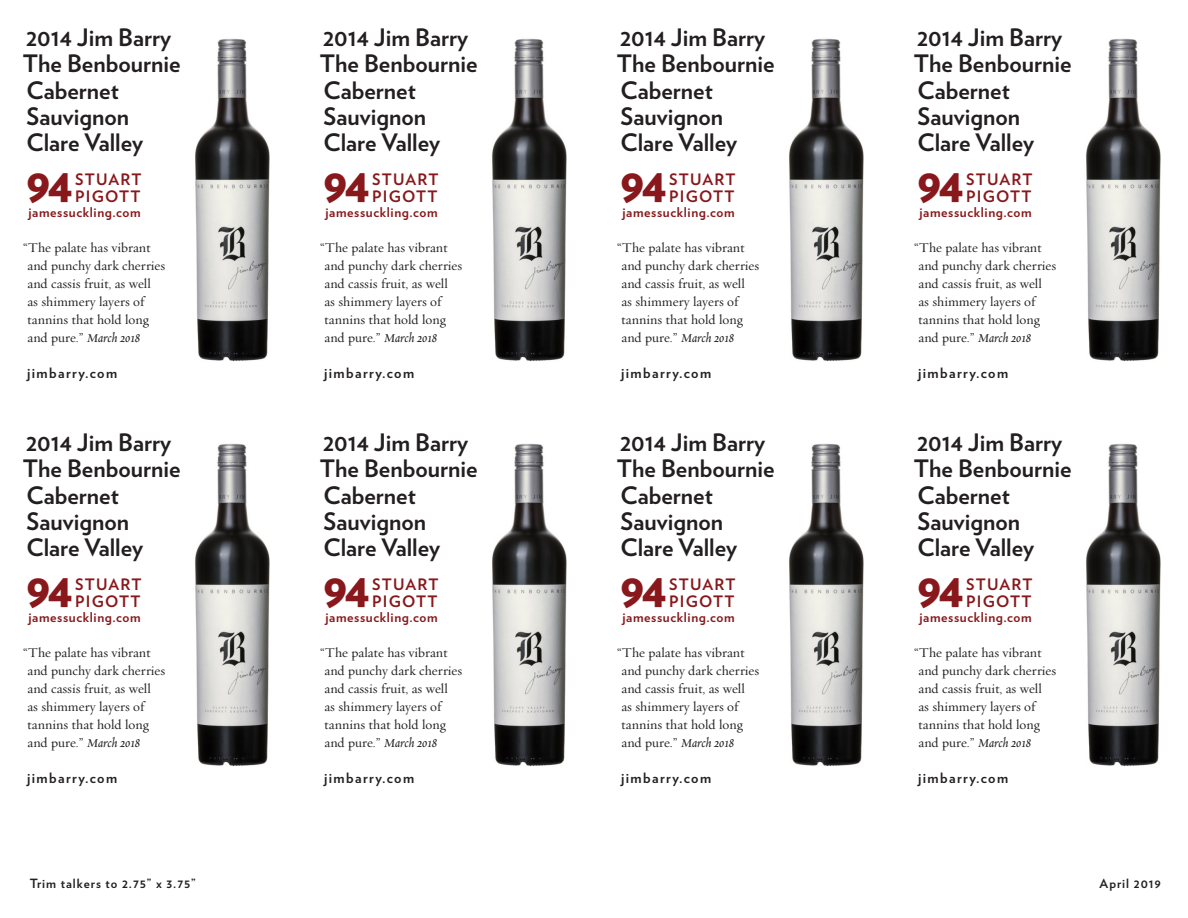
<style>
.page{position:relative;width:1188px;height:918px;background:#fff}
.page>*{position:absolute;margin:0;border:0;box-sizing:border-box;transform-origin:0 0}
.t1{font:900 48px "Verlag";letter-spacing:-.06em;color:#88181b}
.Wine2__smaller{font:700 24px/26.2px "Verlag";color:#231f20}
.t2{font:700 15.75px/17.2px "Verlag";letter-spacing:.075em;color:#88181b}
.website_URL{font:700 14.25px "Verlag";letter-spacing:.1em;color:#231f20}
.Text-1{font:13.5px/18px "Requiem Text";color:#231f20}
.t3{font:700 13.5px "Verlag";letter-spacing:.045em;color:#88181b}
.Footer_notes{font:700 12.75px "Verlag";letter-spacing:.075em;color:#231f20}
.s1{font-style:italic}
</style>
<div class="page">
<img style="left:195px;top:38px;width:75px;height:324px">
<img style="left:492px;top:38px;width:75px;height:324px">
<img style="left:789px;top:38px;width:75px;height:324px">
<img style="left:1086px;top:38px;width:75px;height:324px">
<img style="left:195px;top:443px;width:75px;height:324px">
<img style="left:492px;top:443px;width:75px;height:324px">
<img style="left:789px;top:443px;width:75px;height:324px">
<img style="left:1086px;top:443px;width:75px;height:324px">
<p class="Wine2__smaller" style="left:26px;top:23px;width:147px">2014 Jim Barry</p>
<p class="Wine2__smaller" style="left:23px;top:49px;width:159px">The Benbournie<br>Cabernet<br>Sauvignon</p>
<p class="Wine2__smaller" style="left:26px;top:128px;width:118px">Clare Valley</p>
<p class="t1" style="left:25px;top:145px;width:48px">94</p>
<p class="t2" style="left:75px;top:170px;width:68px">STUART<br>PIGOTT</p>
<p class="t3" style="left:28px;top:201px;width:114px">jamessuckling.com</p>
<p class="Text-1" style="left:27px;top:238px;width:140px;text-indent:-4px">“The palate has vibrant and punchy dark cherries and cassis fruit, as well<br>as shimmery layers of tannins that hold long and pure.” <span class="s1">March 2018</span></p>
<p class="website_URL" style="left:27px;top:361px;width:92px">jimbarry.com</p>
<p class="Wine2__smaller" style="left:26px;top:428px;width:147px">2014 Jim Barry</p>
<p class="Wine2__smaller" style="left:23px;top:454px;width:159px">The Benbournie<br>Cabernet<br>Sauvignon</p>
<p class="Wine2__smaller" style="left:26px;top:533px;width:118px">Clare Valley</p>
<p class="t1" style="left:25px;top:550px;width:48px">94</p>
<p class="t2" style="left:75px;top:575px;width:68px">STUART<br>PIGOTT</p>
<p class="t3" style="left:28px;top:606px;width:114px">jamessuckling.com</p>
<p class="Text-1" style="left:27px;top:643px;width:140px;text-indent:-4px">“The palate has vibrant and punchy dark cherries and cassis fruit, as well<br>as shimmery layers of tannins that hold long and pure.” <span class="s1">March 2018</span></p>
<p class="website_URL" style="left:27px;top:766px;width:92px">jimbarry.com</p>
<p class="Wine2__smaller" style="left:323px;top:23px;width:147px">2014 Jim Barry</p>
<p class="Wine2__smaller" style="left:320px;top:49px;width:159px">The Benbournie<br>Cabernet<br>Sauvignon</p>
<p class="Wine2__smaller" style="left:323px;top:128px;width:118px">Clare Valley</p>
<p class="t1" style="left:322px;top:145px;width:48px">94</p>
<p class="t2" style="left:372px;top:170px;width:68px">STUART<br>PIGOTT</p>
<p class="t3" style="left:326px;top:201px;width:114px">jamessuckling.com</p>
<p class="Text-1" style="left:324px;top:238px;width:140px;text-indent:-4px">“The palate has vibrant and punchy dark cherries and cassis fruit, as well<br>as shimmery layers of tannins that hold long and pure.” <span class="s1">March 2018</span></p>
<p class="website_URL" style="left:324px;top:361px;width:92px">jimbarry.com</p>
<p class="Wine2__smaller" style="left:323px;top:428px;width:147px">2014 Jim Barry</p>
<p class="Wine2__smaller" style="left:320px;top:454px;width:159px">The Benbournie<br>Cabernet<br>Sauvignon</p>
<p class="Wine2__smaller" style="left:323px;top:533px;width:118px">Clare Valley</p>
<p class="t1" style="left:322px;top:550px;width:48px">94</p>
<p class="t2" style="left:372px;top:575px;width:68px">STUART<br>PIGOTT</p>
<p class="t3" style="left:326px;top:606px;width:114px">jamessuckling.com</p>
<p class="Text-1" style="left:324px;top:643px;width:140px;text-indent:-4px">“The palate has vibrant and punchy dark cherries and cassis fruit, as well<br>as shimmery layers of tannins that hold long and pure.” <span class="s1">March 2018</span></p>
<p class="website_URL" style="left:324px;top:766px;width:92px">jimbarry.com</p>
<p class="Wine2__smaller" style="left:620px;top:23px;width:147px">2014 Jim Barry</p>
<p class="Wine2__smaller" style="left:617px;top:49px;width:159px">The Benbournie<br>Cabernet<br>Sauvignon</p>
<p class="Wine2__smaller" style="left:620px;top:128px;width:118px">Clare Valley</p>
<p class="t1" style="left:619px;top:145px;width:48px">94</p>
<p class="t2" style="left:669px;top:170px;width:68px">STUART<br>PIGOTT</p>
<p class="t3" style="left:622px;top:201px;width:114px">jamessuckling.com</p>
<p class="Text-1" style="left:621px;top:238px;width:140px;text-indent:-4px">“The palate has vibrant and punchy dark cherries and cassis fruit, as well<br>as shimmery layers of tannins that hold long and pure.” <span class="s1">March 2018</span></p>
<p class="website_URL" style="left:621px;top:361px;width:92px">jimbarry.com</p>
<p class="Wine2__smaller" style="left:620px;top:428px;width:147px">2014 Jim Barry</p>
<p class="Wine2__smaller" style="left:617px;top:454px;width:159px">The Benbournie<br>Cabernet<br>Sauvignon</p>
<p class="Wine2__smaller" style="left:620px;top:533px;width:118px">Clare Valley</p>
<p class="t1" style="left:619px;top:550px;width:48px">94</p>
<p class="t2" style="left:669px;top:575px;width:68px">STUART<br>PIGOTT</p>
<p class="t3" style="left:622px;top:606px;width:114px">jamessuckling.com</p>
<p class="Text-1" style="left:621px;top:643px;width:140px;text-indent:-4px">“The palate has vibrant and punchy dark cherries and cassis fruit, as well<br>as shimmery layers of tannins that hold long and pure.” <span class="s1">March 2018</span></p>
<p class="website_URL" style="left:621px;top:766px;width:92px">jimbarry.com</p>
<p class="Wine2__smaller" style="left:917px;top:23px;width:147px">2014 Jim Barry</p>
<p class="Wine2__smaller" style="left:914px;top:49px;width:159px">The Benbournie<br>Cabernet<br>Sauvignon</p>
<p class="Wine2__smaller" style="left:917px;top:128px;width:118px">Clare Valley</p>
<p class="t1" style="left:916px;top:145px;width:48px">94</p>
<p class="t2" style="left:966px;top:170px;width:68px">STUART<br>PIGOTT</p>
<p class="t3" style="left:920px;top:201px;width:114px">jamessuckling.com</p>
<p class="Text-1" style="left:918px;top:238px;width:140px;text-indent:-4px">“The palate has vibrant and punchy dark cherries and cassis fruit, as well<br>as shimmery layers of tannins that hold long and pure.” <span class="s1">March 2018</span></p>
<p class="website_URL" style="left:918px;top:361px;width:92px">jimbarry.com</p>
<p class="Wine2__smaller" style="left:917px;top:428px;width:147px">2014 Jim Barry</p>
<p class="Wine2__smaller" style="left:914px;top:454px;width:159px">The Benbournie<br>Cabernet<br>Sauvignon</p>
<p class="Wine2__smaller" style="left:917px;top:533px;width:118px">Clare Valley</p>
<p class="t1" style="left:916px;top:550px;width:48px">94</p>
<p class="t2" style="left:966px;top:575px;width:68px">STUART<br>PIGOTT</p>
<p class="t3" style="left:920px;top:606px;width:114px">jamessuckling.com</p>
<p class="Text-1" style="left:918px;top:643px;width:140px;text-indent:-4px">“The palate has vibrant and punchy dark cherries and cassis fruit, as well<br>as shimmery layers of tannins that hold long and pure.” <span class="s1">March 2018</span></p>
<p class="website_URL" style="left:918px;top:766px;width:92px">jimbarry.com</p>
<p class="Footer_notes" style="left:30px;top:874px;width:167px">Trim talkers to 2.75” x 3.75”</p>
<p class="Footer_notes" style="left:1100px;top:874px;width:63px">April 2019</p>
</div>
